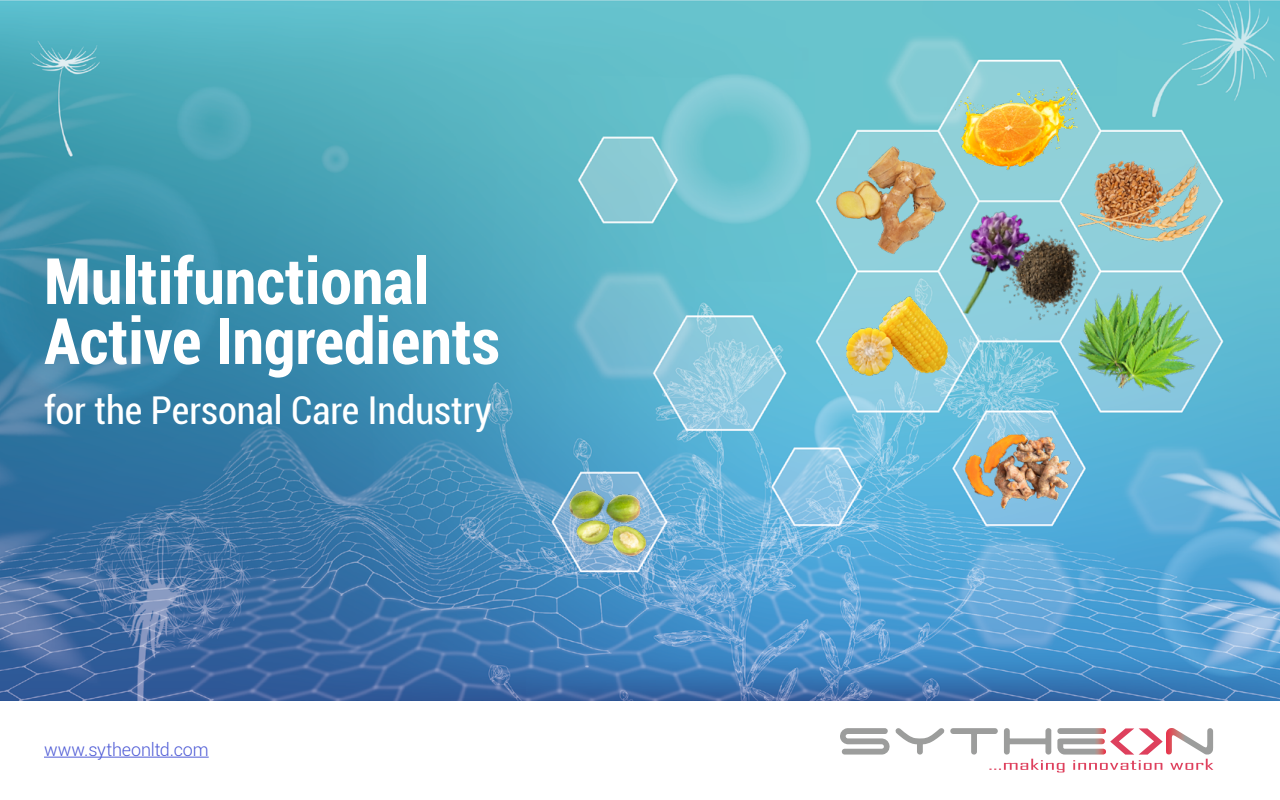
<style>
.page{position:relative;width:1280px;height:800px;background:#fff}
.page>*{position:absolute;margin:0;border:0;box-sizing:border-box;transform-origin:0 0}
.t1{font:700 condensed 64px/60px "Roboto";color:#fff}
.t2{font:condensed 38.4px "Roboto";color:#fff}
.t3{font:300 18px "Roboto";letter-spacing:-.01em;color:#4f5cd6}
</style>
<div class="page">
<img style="left:0;top:0;width:1280px;height:701px">
<img style="left:837px;top:288px;width:120px;height:96px">
<img style="left:947px;top:410px;width:144px;height:112px">
<img style="left:561px;top:482px;width:91px;height:82px">
<img style="left:827px;top:133px;width:129px;height:138px">
<img style="left:956px;top:72px;width:122px;height:112px">
<img style="left:953px;top:192px;width:144px;height:144px">
<img style="left:1072px;top:268px;width:144px;height:136px">
<img style="left:1078px;top:159px;width:132px;height:88px">
<svg style="left:840px;top:728px;width:373px;height:44px"></svg>
<hr style="left:44px;top:757px;width:165px;height:1px;background:#4f5cd6">
<p class="t1" style="left:44px;top:249px;width:457px">Multifunctional<br>Active Ingredients</p>
<p class="t2" style="left:44px;top:384px;width:449px">for the Personal Care Industry</p>
<p class="t3" style="left:44px;top:737px;width:166px">www.sytheonltd.com</p>
</div>
